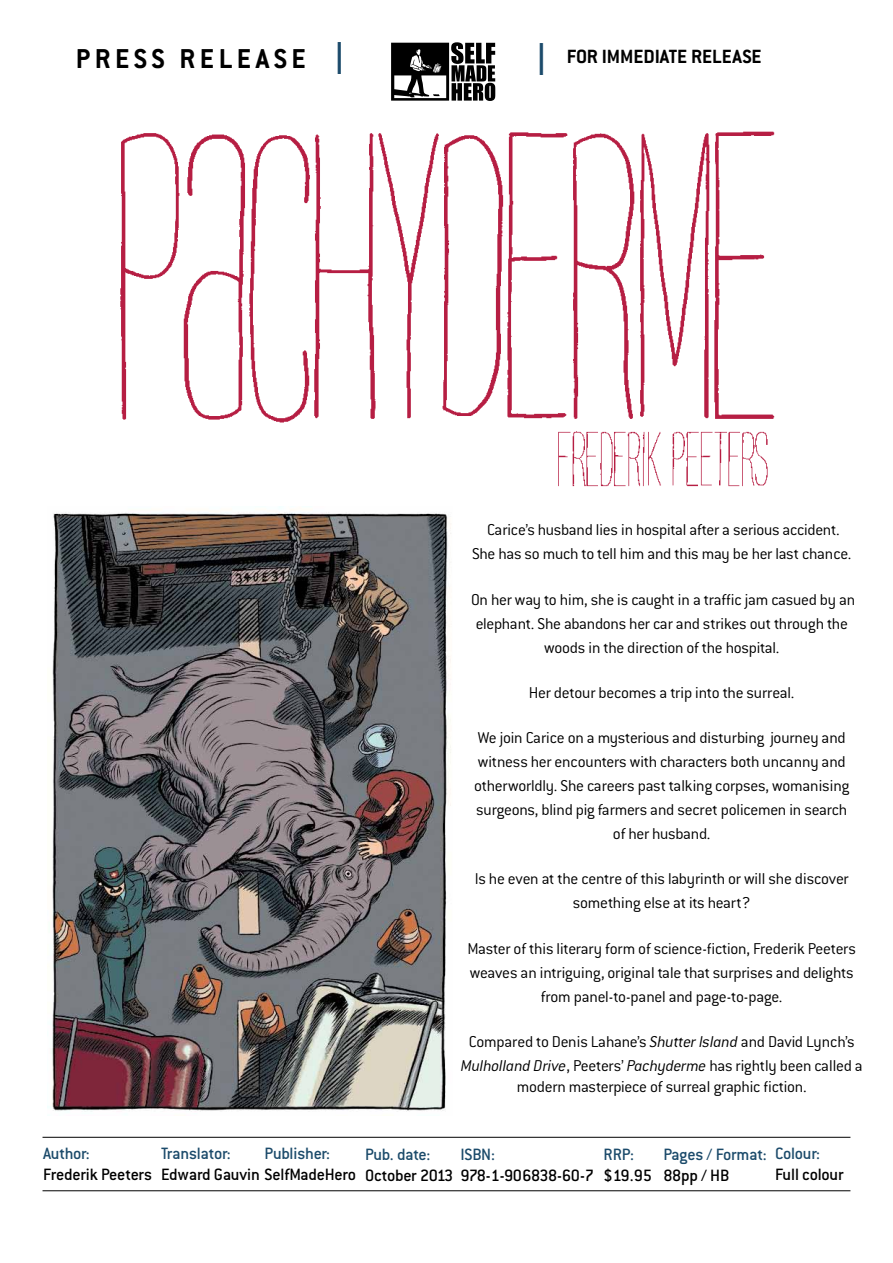
<style>
.page{position:relative;width:893px;height:1263px;background:#fff}
.page>*{position:absolute;margin:0;border:0;box-sizing:border-box;transform-origin:0 0}
.t1{font:46.5px "Times";color:#1c4b6b}
.t2{font:700 30px "Conduit ITC";letter-spacing:.15em;color:#000}
.t3{font:700 21px "Conduit ITC";letter-spacing:-.005em;color:#000}
.t4{font:500 18px "Conduit ITC";letter-spacing:-.015em;color:#000}
.t5{font:500 18px "Conduit ITC";letter-spacing:-.015em;color:#1c4b6b}
.t6{font:300 17.25px/24px "Conduit ITC";letter-spacing:-.015em;color:#000;text-align:center}
.s1{font-style:italic}
</style>
<div class="page">
<hr style="left:43px;top:1190px;width:807px;height:1px;background:#000">
<svg style="left:391px;top:42px;width:104px;height:59px"></svg>
<hr style="left:43px;top:1137px;width:807px;height:1px;background:#000">
<img style="left:120px;top:131px;width:655px;height:292px">
<img style="left:558px;top:431px;width:210px;height:56px">
<img style="left:47px;top:506px;width:404px;height:606px">
<h1 class="t1" style="left:335px;top:15px;width:11px">|</h1>
<h2 class="t2" style="left:76px;top:41px;width:232px">PRESS RELEASE</h2>
<p class="t3" style="left:567px;top:44px;width:136px">FOR IMMEDIATE RELEASE</p>
<p class="t6" style="left:472px;top:518px;width:381px">Carice’s husband lies in hospital after a serious accident.<br>She has so much to tell him and this may be her last chance.</p>
<p class="t6" style="left:471px;top:587px;width:386px">On her way to him, she is caught in a traffic jam casued by an elephant. She abandons her car and strikes out through the woods in the direction of the hospital.</p>
<p class="t6" style="left:529px;top:680px;width:267px">Her detour becomes a trip into the surreal.</p>
<p class="t6" style="left:474px;top:726px;width:377px">We join Carice on a mysterious and disturbing journey and witness her encounters with characters both uncanny and otherworldly. She careers past talking corpses, womanising surgeons, blind pig farmers and secret policemen in search of her husband.</p>
<p class="t6" style="left:475px;top:867px;width:375px">Is he even at the centre of this labyrinth or will she discover something else at its heart?</p>
<p class="t6" style="left:468px;top:936px;width:390px">Master of this literary form of science-fiction, Frederik Peeters weaves an intriguing, original tale that surprises and delights from panel-to-panel and page-to-page.</p>
<p class="t6" style="left:461px;top:1029px;width:403px">Compared to Denis Lahane’s <span class="s1">Shutter Island</span> and David Lynch’s<br><span class="s1">Mulholland Drive</span>, Peeters’ <span class="s1">Pachyderme</span> has rightly been called a</p>
<p class="t6" style="left:517px;top:1074px;width:291px">modern masterpiece of surreal graphic fiction.</p>
<p class="t5" style="left:43px;top:1143px;width:48px">Author:</p>
<p class="t4" style="left:43px;top:1164px;width:110px">Frederik Peeters</p>
<p class="t5" style="left:161px;top:1143px;width:71px">Translator:</p>
<p class="t5" style="left:265px;top:1143px;width:67px">Publisher:</p>
<p class="t4" style="left:161px;top:1164px;width:196px">Edward Gauvin SelfMadeHero</p>
<p class="t5" style="left:461px;top:1144px;width:36px">ISBN:</p>
<p class="t4" style="left:365px;top:1165px;width:231px">October 2013 978-1-906838-60-7</p>
<p class="t5" style="left:365px;top:1144px;width:67px">Pub. date:</p>
<p class="t5" style="left:603px;top:1144px;width:32px">RRP:</p>
<p class="t4" style="left:603px;top:1165px;width:50px">$19.95</p>
<p class="t5" style="left:663px;top:1144px;width:105px">Pages / Format:</p>
<p class="t4" style="left:663px;top:1165px;width:68px">88pp / HB</p>
<p class="t5" style="left:775px;top:1143px;width:47px">Colour:</p>
<p class="t4" style="left:775px;top:1164px;width:70px">Full colour</p>
</div>
